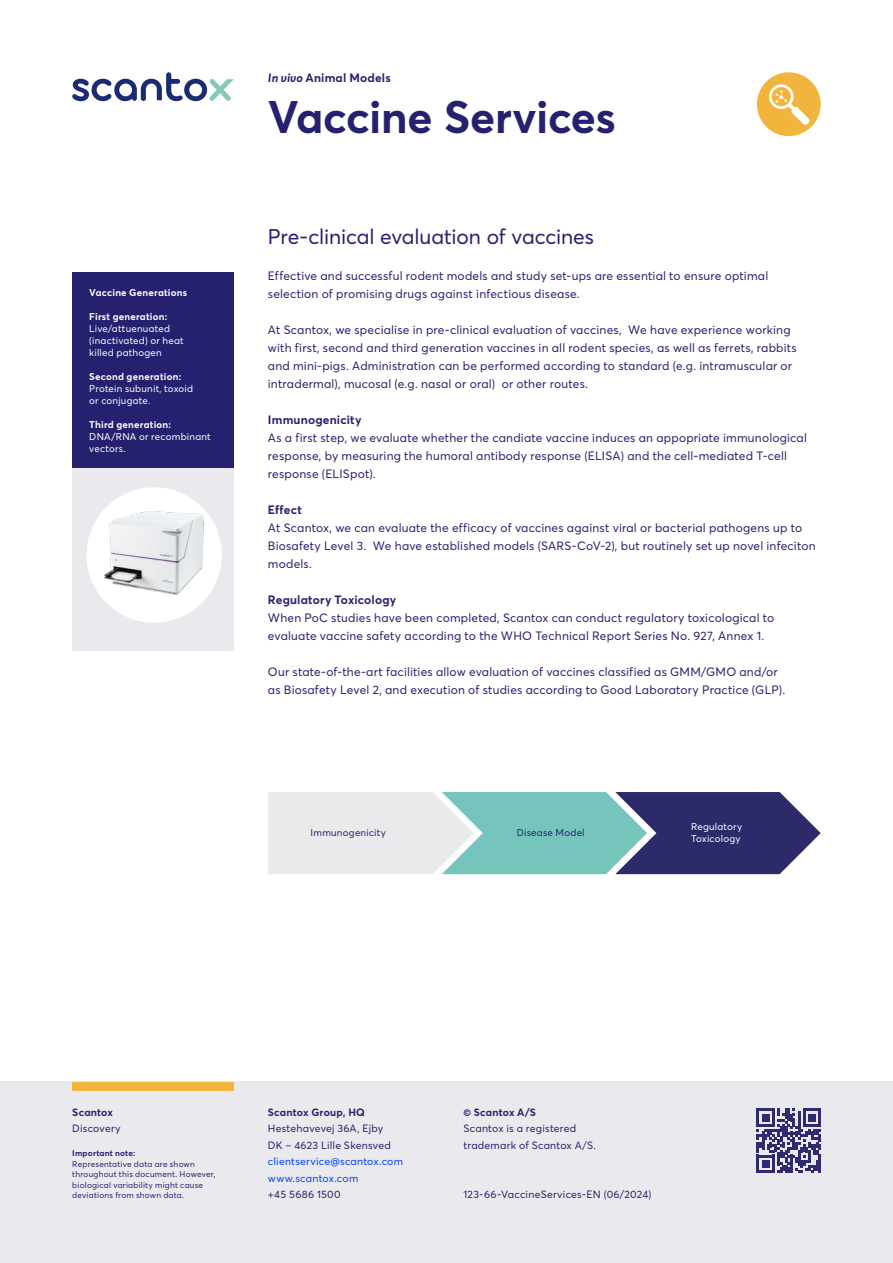
<style>
.page{position:relative;width:893px;height:1263px;background:#fff}
.page>*{position:absolute;margin:0;border:0;box-sizing:border-box;transform-origin:0 0}
.t1{font:700 45px "Averta Std";letter-spacing:-.01em;color:#26216f}
.t2{font:21px "Averta Std";letter-spacing:-.005em;color:#26216f}
.t3{font:12px/18px "Averta Std";letter-spacing:.015em;color:#26216f}
.t4{font:700 12px "Averta Std";letter-spacing:.015em;color:#26216f}
.t5{font:10.5px/16.5px "Averta Std";letter-spacing:.02em;color:#26216f}
.t6{font:10.5px/16.5px "Averta Std";letter-spacing:.02em;color:#0041ff}
.t7{font:700 10.5px "Averta Std";letter-spacing:.02em;color:#26216f}
.t8{font:9.75px/12px "Averta Std";letter-spacing:.025em;color:#fff}
.t9{font:700 9.75px "Averta Std";letter-spacing:.025em;color:#fff}
.t10{font:9.75px "Averta Std";letter-spacing:.025em;color:#26216f}
.t11{font:8.25px/10.5px "Averta Std";letter-spacing:.025em;color:#26216f}
.t12{font:700 8.25px "Averta Std";letter-spacing:.025em;color:#26216f}
.s1{font-style:italic}
</style>
<div class="page">
<div style="left:0;top:1082px;width:893px;height:181px;background:#eaeaee"></div>
<div style="left:72px;top:1082px;width:162px;height:8px;background:#f1b53d"></div>
<svg style="left:757px;top:1108px;width:64px;height:65px"></svg>
<svg style="left:72px;top:72px;width:162px;height:29px"></svg>
<div style="left:757px;top:72px;width:64px;height:64px;background:#f1b53d;border-radius:50%"></div>
<svg style="left:769px;top:84px;width:41px;height:41px"></svg>
<div style="left:72px;top:272px;width:162px;height:197px;background:#26216f"></div>
<svg style="left:268px;top:792px;width:553px;height:82px;background:#90a7b8"></svg>
<div style="left:72px;top:469px;width:162px;height:182px;background:#eaeaee"></div>
<div style="left:87px;top:487px;width:135px;height:136px;background:#fff;border-radius:50%"></div>
<img style="left:97px;top:495px;width:114px;height:116px">
<p class="t9" style="left:89px;top:288px;width:99px">Vaccine Generations</p>
<p class="t9" style="left:89px;top:312px;width:80px">First generation:</p>
<p class="t8" style="left:89px;top:323px;width:96px">Live/attuenuated (inactivated) or heat killed pathogen</p>
<p class="t9" style="left:89px;top:372px;width:94px">Second generation:</p>
<p class="t8" style="left:89px;top:383px;width:105px">Protein subunit, toxoid or conjugate.</p>
<p class="t9" style="left:89px;top:420px;width:83px">Third generation:</p>
<p class="t8" style="left:89px;top:431px;width:123px">DNA/RNA or recombinant vectors.</p>
<p class="t4" style="left:268px;top:73px;width:124px"><span class="s1">In vivo</span> Animal Models</p>
<h1 class="t1" style="left:268px;top:98px;width:349px">Vaccine Services</h1>
<h2 class="t2" style="left:268px;top:228px;width:328px">Pre-clinical evaluation of vaccines</h2>
<p class="t3" style="left:268px;top:268px;width:502px">Effective and successful rodent models and study set-ups are essential to ensure optimal selection of promising drugs against infectious disease.</p>
<p class="t3" style="left:268px;top:322px;width:530px">At Scantox, we specialise in pre-clinical evaluation of vaccines, We have experience working with first, second and third generation vaccines in all rodent species, as well as ferrets, rabbits and mini-pigs. Administration can be performed according to standard (e.g. intramuscular or intradermal), mucosal (e.g. nasal or oral) or other routes.</p>
<p class="t4" style="left:268px;top:415px;width:95px">Immunogenicity</p>
<p class="t3" style="left:268px;top:430px;width:541px">As a first step, we evaluate whether the candiate vaccine induces an appopriate immunological response, by measuring the humoral antibody response (ELISA) and the cell-mediated T-cell response (ELISpot).</p>
<p class="t4" style="left:268px;top:505px;width:36px">Effect</p>
<p class="t3" style="left:268px;top:520px;width:549px">At Scantox, we can evaluate the efficacy of vaccines against viral or bacterial pathogens up to<br>Biosafety Level 3. We have established models (SARS-CoV-2), but routinely set up novel infeciton models.</p>
<p class="t4" style="left:268px;top:595px;width:130px">Regulatory Toxicology</p>
<p class="t3" style="left:268px;top:610px;width:508px">When PoC studies have been completed, Scantox can conduct regulatory toxicological to evaluate vaccine safety according to the WHO Technical Report Series No. 927, Annex 1.</p>
<p class="t3" style="left:268px;top:664px;width:519px">Our state-of-the-art facilities allow evaluation of vaccines classified as GMM/GMO and/or as Biosafety Level 2, and execution of studies according to Good Laboratory Practice (GLP).</p>
<p class="t10" style="left:311px;top:828px;width:77px">Immunogenicity</p>
<p class="t10" style="left:517px;top:828px;width:69px">Disease Model</p>
<p class="t8" style="left:691px;top:821px;width:53px">Regulatory<br>Toxicology</p>
<p class="t7" style="left:72px;top:1108px;width:42px">Scantox</p>
<p class="t5" style="left:72px;top:1121px;width:50px">Discovery</p>
<p class="t12" style="left:72px;top:1150px;width:65px">Important note:</p>
<p class="t11" style="left:72px;top:1159px;width:145px">Representative data are shown throughout this document. However, biological variability might cause deviations from shown data.</p>
<p class="t7" style="left:268px;top:1108px;width:99px">Scantox Group, HQ</p>
<p class="t5" style="left:268px;top:1121px;width:124px">Hestehavevej 36A, Ejby<br>DK – 4623 Lille Skensved</p>
<p class="t6" style="left:268px;top:1154px;width:137px">clientservice@scantox.com www.scantox.com</p>
<p class="t5" style="left:268px;top:1187px;width:74px">+45 5686 1500</p>
<p class="t7" style="left:463px;top:1107px;width:74px">© Scantox A/S</p>
<p class="t5" style="left:463px;top:1121px;width:134px">Scantox is a registered trademark of Scantox A/S.</p>
<p class="t5" style="left:463px;top:1187px;width:190px">123-66-VaccineServices-EN (06/2024)</p>
</div>
